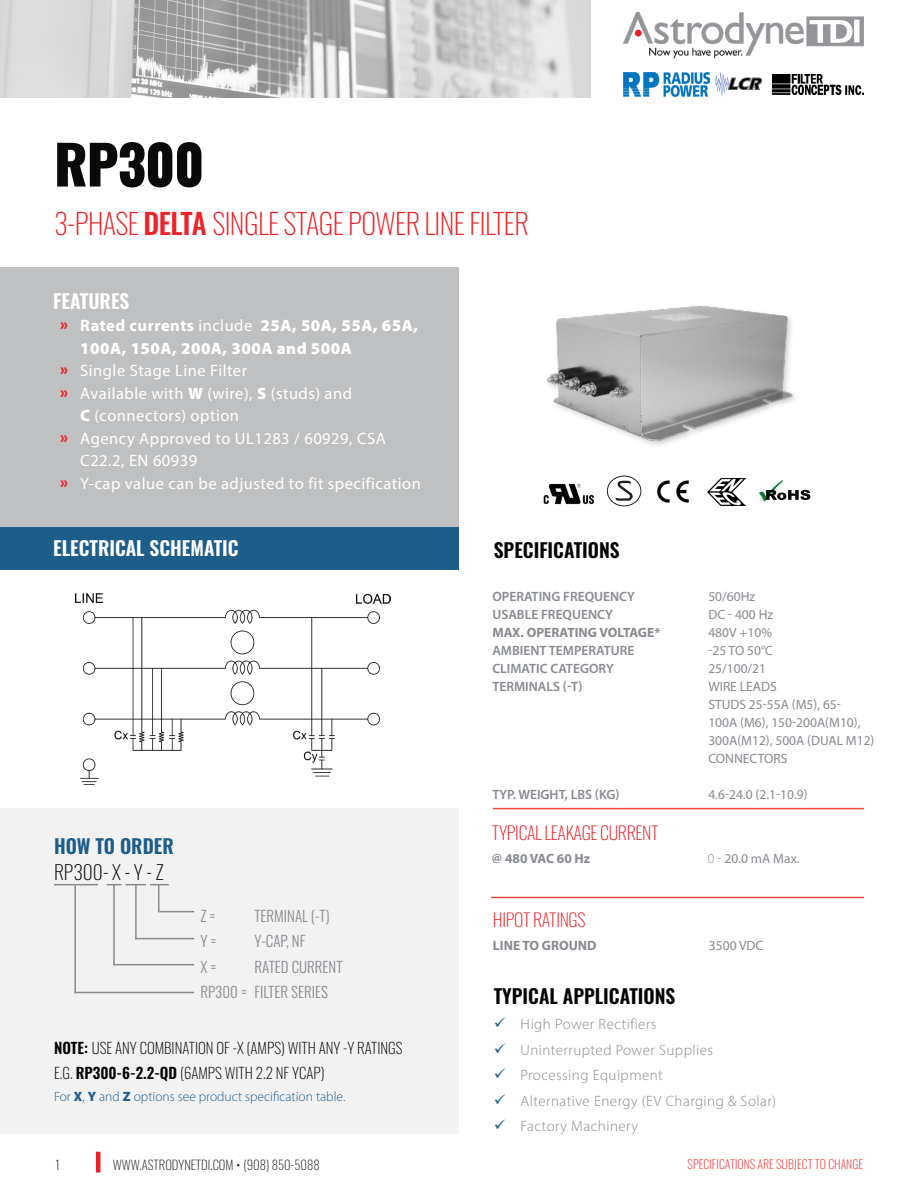
<style>
.page{position:relative;width:918px;height:1188px;background:#fff}
.page>*{position:absolute;margin:0;border:0;box-sizing:border-box;transform-origin:0 0}
.Page_Header_-_Blue{font:800 54px "Oswald";letter-spacing:-.02em;color:#0a0a09}
.Page_Header_-_Blue-2{font:200 28.5px "Oswald";letter-spacing:-.02em;color:#ec2329}
.Page_Section_Title{font:600 19.5px "Oswald";color:#040503}
.Page_Section_Title-2{font:600 19.5px "Oswald";color:#fff}
.Page_Section_Title-3{font:200 19.5px "Oswald";color:#040503}
.Page_Section_Title-4{font:600 19.5px "Oswald";color:#1d5d89}
.Page_Header_-_Blue-3{font:200 18px "Oswald";letter-spacing:-.02em;color:#ec2329}
.t1{font:16.5px/22.5px "Myriad Variable Concept";letter-spacing:.195em;color:#fff}
.t2{font:16.5px/22.5px "Myriad Variable Concept";letter-spacing:.245em;color:#fff}
.Page_Section_Title-5{font:200 15px "Oswald";color:#040503}
.Page_Section_Title-6{font:15px "Myriad Variable Concept";letter-spacing:.185em;color:#878a8f}
.Page_Section_Title-7{font:300 15px "Oswald";color:#878a8f}
.Page_Section_Title-8{font:15px "Myriad Variable Concept";letter-spacing:.16em;color:#878a8f}
.t3{font:13.5px "Myriad Variable Concept";letter-spacing:.19em;color:#878a8f}
.t4{font:13.5px/18px "Myriad Variable Concept";letter-spacing:.155em;color:#878a8f}
.Page_Section_Title-9{font:13.5px "Myriad Variable Concept";letter-spacing:.155em;color:#245e8a}
.t5{font:13.5px "Myriad Variable Concept";letter-spacing:.22em;color:#878a8f}
.t6{font:13.5px "Myriad Variable Concept";letter-spacing:.25em;color:#878a8f}
.t7{font:13.5px "Myriad Variable Concept";letter-spacing:.225em;color:#878a8f}
.t8{font:13.5px "Myriad Variable Concept";letter-spacing:.165em;color:#878a8f}
.Top_Right_Address{font:200 12.75px "Oswald";color:#231f20}
.Page_Number_-_Align{font:200 12.75px "Oswald";color:#231f20}
.t9{font:200 12px "Oswald";color:#ec272b}
.s1{font-weight:500}
.s2{color:#ec212a}
.s3{font-weight:600}
.s4{font-weight:800}
.s5{color:#1d5d89}
</style>
<div class="page">
<div style="left:0;top:527px;width:459px;height:42px;background:#1d5d89"></div>
<div style="left:0;top:267px;width:459px;height:260px;background:#bfc0c1"></div>
<hr style="left:96px;top:1152px;width:4px;height:21px;background:#ec2329">
<img style="left:0;top:0;width:591px;height:97px">
<img style="left:623px;top:13px;width:241px;height:46px">
<img style="left:715px;top:73px;width:47px;height:22px">
<hr style="left:493px;top:808px;width:371px;height:1px;background:#ef483e">
<hr style="left:491px;top:897px;width:373px;height:1px;background:#ef483e">
<img style="left:547px;top:306px;width:248px;height:139px">
<div style="left:0;top:808px;width:459px;height:326px;background:#f2f2f2"></div>
<hr style="left:54px;top:884px;width:44px;height:1px;background:#878a8f">
<hr style="left:74px;top:885px;width:2px;height:108px;background:#878a8f">
<hr style="left:113px;top:885px;width:2px;height:80px;background:#878a8f">
<hr style="left:135px;top:885px;width:2px;height:54px;background:#878a8f">
<svg style="left:107px;top:884px;width:62px;height:28px"></svg>
<hr style="left:74px;top:992px;width:120px;height:1px;background:#878a8f">
<hr style="left:113px;top:964px;width:81px;height:1px;background:#878a8f">
<hr style="left:135px;top:938px;width:59px;height:1px;background:#878a8f">
<hr style="left:159px;top:911px;width:35px;height:1px;background:#878a8f">
<img style="left:773px;top:74px;width:91px;height:21px">
<img style="left:623px;top:73px;width:86px;height:23px">
<img style="left:707px;top:479px;width:38px;height:26px">
<svg style="left:615px;top:481px;width:18px;height:20px"></svg>
<div style="left:607px;top:476px;width:34px;height:30px;border:1px solid #231f20;border-radius:50%"></div>
<img style="left:657px;top:480px;width:32px;height:23px">
<svg style="left:759px;top:480px;width:51px;height:22px"></svg>
<img style="left:543px;top:483px;width:51px;height:22px">
<img style="left:74px;top:593px;width:316px;height:192px">
<p class="Page_Header_-_Blue" style="left:54px;top:136px;width:152px">RP300</p>
<p class="Page_Header_-_Blue-2" style="left:54px;top:198px;width:477px">3-PHASE <span class="s1">DELTA</span> SINGLE STAGE POWER LINE FILTER</p>
<p class="Page_Section_Title-2" style="left:53px;top:291px;width:78px">FEATURES</p>
<p class="t2" style="left:80px;top:314px;width:337px;text-indent:-20px"><span class="s2">Ĺ</span> Rated currents include 25A, 50A, 55A, 65A,<br>100A, 150A, 200A, 300A and 500A</p>
<p class="t1" style="left:60px;top:359px;width:187px"><span class="s2">Ĺ</span> Single Stage Line Filter</p>
<p class="t1" style="left:80px;top:382px;width:270px;text-indent:-20px"><span class="s2">Ĺ</span> Available with W (wire), S (studs) and<br>C (connectors) option</p>
<p class="t1" style="left:80px;top:427px;width:304px;text-indent:-20px"><span class="s2">Ĺ</span> Agency Approved to UL1283 / 60929, CSA<br>C22.2, EN 60939</p>
<p class="t1" style="left:60px;top:472px;width:359px"><span class="s2">Ĺ</span> Y-cap value can be adjusted to fit specification</p>
<p class="Page_Section_Title-2" style="left:53px;top:538px;width:187px">ELECTRICAL SCHEMATIC</p>
<p class="Page_Section_Title" style="left:494px;top:539px;width:128px">SPECIFICATIONS</p>
<p class="Page_Section_Title-4" style="left:54px;top:836px;width:121px">HOW TO ORDER</p>
<p class="Page_Section_Title-3" style="left:54px;top:855px;width:111px">RP300- X - Y - Z</p>
<p class="Page_Section_Title-7" style="left:200px;top:902px;width:17px">Z =</p>
<p class="Page_Section_Title-7" style="left:254px;top:902px;width:77px">TERMINAL (-T)</p>
<p class="Page_Section_Title-7" style="left:200px;top:928px;width:18px">Y =</p>
<p class="Page_Section_Title-7" style="left:254px;top:928px;width:53px">Y-CAP, NF</p>
<p class="Page_Section_Title-7" style="left:200px;top:953px;width:18px">X =</p>
<p class="Page_Section_Title-7" style="left:254px;top:953px;width:90px">RATED CURRENT</p>
<p class="Page_Section_Title-7" style="left:200px;top:979px;width:129px">RP300 = FILTER SERIES</p>
<p class="Page_Section_Title-5" style="left:54px;top:1035px;width:350px"><span class="s3">NOTE:</span> USE ANY COMBINATION OF -X (AMPS) WITH ANY -Y RATINGS</p>
<p class="Page_Section_Title-5" style="left:54px;top:1060px;width:272px">E.G. <span class="s3">RP300-6-2.2-QD</span> (6AMPS WITH 2.2 NF YCAP)</p>
<p class="Page_Section_Title-9" style="left:54px;top:1089px;width:293px">For X,Y and Z options see product specification table.</p>
<p class="Page_Number_-_Align" style="left:56px;top:1153px;width:6px">1</p>
<p class="Top_Right_Address" style="left:113px;top:1153px;width:208px">WWW.ASTRODYNETDI.COM <span class="s4">·</span> (908) 850-5088</p>
<p class="t3" style="left:492px;top:589px;width:142px">OPERATING FREQUENCY</p>
<p class="t3" style="left:708px;top:589px;width:47px">50/60Hz</p>
<p class="t3" style="left:492px;top:607px;width:120px">USABLE FREQUENCY</p>
<p class="t3" style="left:708px;top:607px;width:65px">DC - 400 Hz</p>
<p class="t5" style="left:492px;top:625px;width:168px">MAX.OPERATING VOLTAGE*</p>
<p class="t3" style="left:708px;top:625px;width:63px">480V +10%</p>
<p class="t3" style="left:492px;top:643px;width:141px">AMBIENT TEMPERATURE</p>
<p class="t3" style="left:708px;top:643px;width:63px">-25 TO 50°C</p>
<p class="t3" style="left:492px;top:661px;width:120px">CLIMATIC CATEGORY</p>
<p class="t3" style="left:708px;top:661px;width:57px">25/100/21</p>
<p class="t3" style="left:492px;top:679px;width:91px">TERMINALS (-T)</p>
<p class="t8" style="left:708px;top:679px;width:68px">WIRE LEADS</p>
<p class="t4" style="left:708px;top:696px;width:167px">STUDS 25-55A (M5), 65-<br>100A (M6), 150-200A(M10),<br>300A(M12), 500A (DUAL M12)</p>
<p class="t7" style="left:708px;top:751px;width:78px">CONNECTORS</p>
<p class="t3" style="left:492px;top:787px;width:128px">TYP. WEIGHT, LBS (KG)</p>
<p class="t3" style="left:708px;top:787px;width:100px">4.6-24.0 (2.1-10.9)</p>
<p class="Page_Header_-_Blue-3" style="left:492px;top:817px;width:168px">TYPICAL LEAKAGE CURRENT</p>
<p class="t3" style="left:492px;top:850px;width:97px">@ 480 VAC 60 Hz</p>
<p class="t3" style="left:708px;top:850px;width:93px">0 -20.0 mA Max.</p>
<p class="Page_Header_-_Blue-3" style="left:493px;top:904px;width:94px">HIPOT RATINGS</p>
<p class="t6" style="left:493px;top:937px;width:101px">LINE TO GROUND</p>
<p class="t3" style="left:709px;top:937px;width:53px">3500 VDC</p>
<p class="Page_Section_Title" style="left:494px;top:986px;width:183px">TYPICAL APPLICATIONS</p>
<p class="Page_Section_Title-6" style="left:494px;top:1016px;width:163px"><span class="s5">✓</span> High Power Rectifiers</p>
<p class="Page_Section_Title-6" style="left:494px;top:1041px;width:219px"><span class="s5">✓</span> Uninterrupted Power Supplies</p>
<p class="Page_Section_Title-6" style="left:494px;top:1067px;width:169px"><span class="s5">✓</span> Processing Equipment</p>
<p class="Page_Section_Title-8" style="left:494px;top:1092px;width:284px"><span class="s5">✓</span> Alternative Energy (EV Charging &amp; Solar)</p>
<p class="Page_Section_Title-6" style="left:494px;top:1118px;width:144px"><span class="s5">✓</span> Factory Machinery</p>
<p class="t9" style="left:688px;top:1154px;width:177px">SPECIFICATIONS ARE SUBJECT TO CHANGE</p>
</div>
